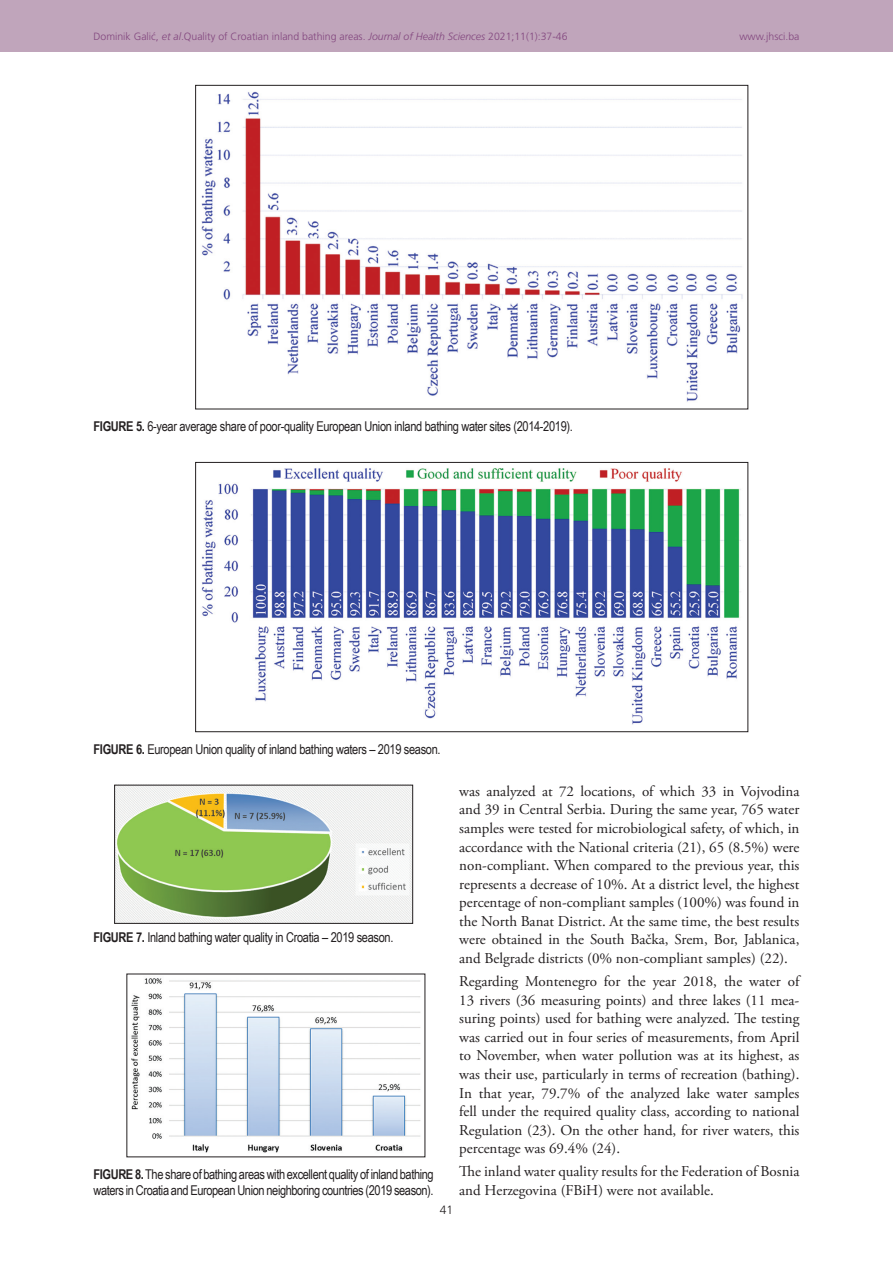
<style>
.page{position:relative;width:893px;height:1263px;background:#fff}
.page>*{position:absolute;margin:0;border:0;box-sizing:border-box;transform-origin:0 0}
.TX{font:15px/18.6px "Adobe Garamond Pro";color:#231f20;text-align:justify}
.FGC{font:13.5px/16.2px "Arial Narrow";letter-spacing:-.025em;color:#231f20}
.t1{font:300 12px "Frutiger CE";color:#231f20}
.t2{font:300 10.5px "Frutiger CE";color:#82467e}
.s1{font-style:italic}
.s2{font-weight:700}
</style>
<div class="page">
<img style="left:116px;top:787px;width:295px;height:134px">
<div style="left:114px;top:785px;width:299px;height:138px;border:1px solid #231f20"></div>
<img style="left:131px;top:978px;width:290px;height:175px">
<img style="left:201px;top:91px;width:542px;height:311px">
<img style="left:201px;top:468px;width:540px;height:257px">
<div style="left:195px;top:462px;width:553px;height:270px;border:1px solid #231f20"></div>
<div style="left:0;top:0;width:893px;height:51px;background:#c0a5bb"></div>
<p class="t2" style="left:94px;top:30px;width:475px">Dominik Galić, <span class="s1">et al</span>.Quality of Croatian inland bathing areas. <span class="s1">Journal of Health Sciences</span> 2021;11(1):37-46</p>
<p class="t2" style="left:739px;top:30px;width:62px">www.jhsci.ba</p>
<p class="FGC" style="left:94px;top:417px;width:481px"><span class="s2">FIGURE 5.</span> 6-year average share of poor-quality European Union inland bathing water sites (2014-2019).</p>
<p class="FGC" style="left:94px;top:740px;width:349px"><span class="s2">FIGURE 6.</span> European Union quality of inland bathing waters – 2019 season.</p>
<p class="FGC" style="left:94px;top:929px;width:301px"><span class="s2">FIGURE 7.</span> Inland bathing water quality in Croatia – 2019 season.</p>
<p class="FGC" style="left:94px;top:1165px;width:342px"><span class="s2">FIGURE 8.</span> The share of bathing areas with excellent quality of inland bathing waters in Croatia and European Union neighboring countries (2019 season).</p>
<p class="t1" style="left:440px;top:1203px;width:15px">41</p>
<p class="TX" style="left:459px;top:782px;width:342px">was analyzed at 72 locations, of which 33 in Vojvodina and 39 in Central Serbia. During the same year, 765 water samples were tested for microbiological safety, of which, in accordance with the National criteria (21), 65 (8.5%) were non-compliant. When compared to the previous year, this represents a decrease of 10%. At a district level, the highest percentage of non-compliant samples (100%) was found in the North Banat District. At the same time, the best results were obtained in the South Bačka, Srem, Bor, Jablanica, and Belgrade districts (0% non-compliant samples) (22).</p>
<p class="TX" style="left:459px;top:972px;width:342px">Regarding Montenegro for the year 2018, the water of 13 rivers (36 measuring points) and three lakes (11 mea&shy;suring points) used for bathing were analyzed. The testing was carried out in four series of measurements, from April to November, when water pollution was at its highest, as was their use, particularly in terms of recreation (bathing).<br>In that year, 79.7% of the analyzed lake water samples fell under the required quality class, according to national Regulation (23). On the other hand, for river waters, this percentage was 69.4% (24).</p>
<p class="TX" style="left:459px;top:1163px;width:342px">The inland water quality results for the Federation of Bosnia and Herzegovina (FBiH) were not available.</p>
</div>
